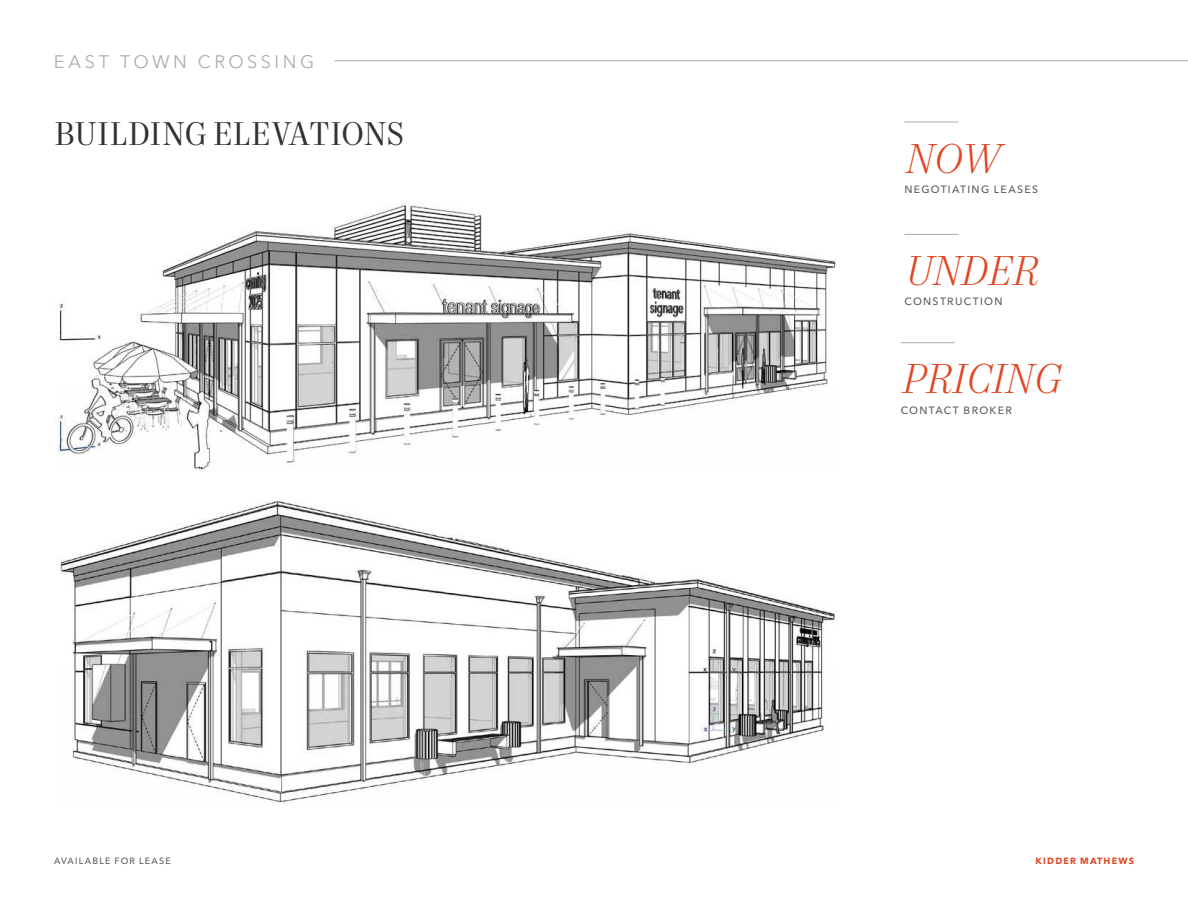
<style>
.page{position:relative;width:1188px;height:918px;background:#fff}
.page>*{position:absolute;margin:0;border:0;box-sizing:border-box;transform-origin:0 0}
.Stat_Italic_-_Orange_2023{font:italic 300 42px "Mort Modern 07";letter-spacing:-.02em;color:#e04825}
.Headline_-_Level_2_-_Charcoal_2023{font:33px "Mort Modern 08";letter-spacing:-.01em;color:#313234}
.t1{font:18px "Avenir Next LT Pro";letter-spacing:.195em;color:#afabac}
.Stat_Label_-_Ash_2023{font:500 10.5px "Avenir Next LT Pro";letter-spacing:.125em;color:#5e5d5d}
.t2{font:500 9px "Avenir Next LT Pro";letter-spacing:.13em;color:#5e5d5d}
.t3{font:700 9px "Avenir Next LT Pro";letter-spacing:.13em;color:#e04825}
</style>
<div class="page">
<img style="left:55px;top:202px;width:781px;height:269px">
<img style="left:60px;top:501px;width:776px;height:302px">
<hr style="left:904px;top:234px;width:54px;height:1px;background:#afabac">
<hr style="left:904px;top:122px;width:54px;height:1px;background:#afabac">
<hr style="left:901px;top:342px;width:54px;height:1px;background:#afabac">
<hr style="left:334px;top:61px;width:854px;height:1px;background:#afabac">
<h3 class="t1" style="left:54px;top:51px;width:262px">EAST TOWN CROSSING</h3>
<p class="Headline_-_Level_2_-_Charcoal_2023" style="left:54px;top:114px;width:352px">BUILDING ELEVATIONS</p>
<p class="Stat_Italic_-_Orange_2023" style="left:904px;top:133px;width:97px">NOW</p>
<p class="Stat_Label_-_Ash_2023" style="left:904px;top:183px;width:135px">NEGOTIATING LEASES</p>
<p class="Stat_Italic_-_Orange_2023" style="left:904px;top:245px;width:135px">UNDER</p>
<p class="Stat_Label_-_Ash_2023" style="left:904px;top:295px;width:100px">CONSTRUCTION</p>
<p class="Stat_Italic_-_Orange_2023" style="left:901px;top:354px;width:161px">PRICING</p>
<p class="Stat_Label_-_Ash_2023" style="left:901px;top:404px;width:113px">CONTACT BROKER</p>
<p class="t2" style="left:54px;top:855px;width:118px">AVAILABLE FOR LEASE</p>
<p class="t3" style="left:1036px;top:855px;width:100px">KIDDER MATHEWS</p>
</div>
